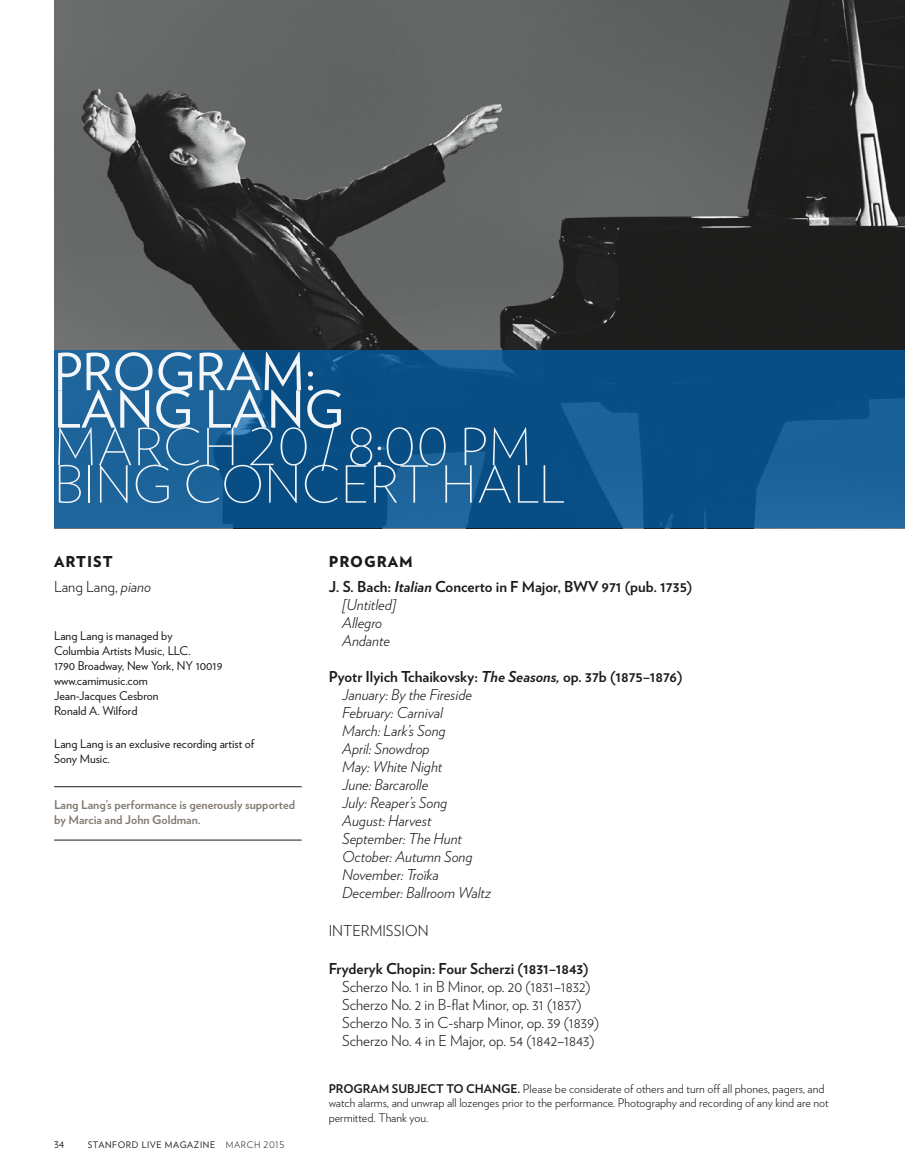
<style>
.page{position:relative;width:905px;height:1175px;background:#fff}
.page>*{position:absolute;margin:0;border:0;box-sizing:border-box;transform-origin:0 0}
.t1{font:200 51px/37.5px "Verlag";letter-spacing:.005em;color:#fff}
.t2{font:51px/37.5px "Verlag";letter-spacing:.005em;color:#fff}
.t3{font:italic 300 15px/18px "Verlag";color:#1c1b1b}
.t4{font:300 15px/18px "Verlag";color:#1c1b1b}
.t5{font:700 15px/24.8px "Verlag";color:#1c1b1b}
.t6{font:300 12px/14.2px "Verlag";color:#1c1b1b}
.t7{font:12px/15px "Verlag";color:#1c1b1b}
.t8{font:700 12px/15px "Verlag";color:#817a70}
.t9{font:9px "Verlag";letter-spacing:.065em;color:#1c1b1b}
.s1{font-weight:900}
.s2{font-style:italic}
.s3{font-weight:700;font-style:normal}
.s4{font-weight:700}
.s5{font-weight:300}
</style>
<div class="page">
<img style="left:54px;top:0;width:850px;height:350px">
<svg style="left:54px;top:350px;width:850px;height:178px;background:#10578d"></svg>
<hr style="left:54px;top:786px;width:248px;height:1px;background:#1c1b1b">
<hr style="left:54px;top:839px;width:248px;height:1px;background:#1c1b1b">
<h1 class="t2" style="left:54px;top:350px;width:291px">PROGRAM:<br>LANG LANG</h1>
<h1 class="t1" style="left:54px;top:425px;width:511px">MARCH 20 / 8:00 PM<br>BING CONCERT HALL</h1>
<p class="t4" style="left:54px;top:548px;width:98px;line-height:24.8px"><span class="s1">ARTIST<br></span>Lang Lang, <span class="s2">piano</span></p>
<p class="t5" style="left:328px;top:548px;width:365px"><span class="s1">PROGRAM<br></span>J. S. Bach: <span class="s2">Italian</span> Concerto in F Major, BWV 971 (pub. 1735)</p>
<p class="t3" style="left:342px;top:594px;width:55px">[Untitled]<br>Allegro<br>Andante</p>
<p class="t3" style="left:342px;top:666px;width:342px;text-indent:-13px"><span class="s3">Pyotr Ilyich Tchaikovsky:</span> <span class="s4">The Seasons,</span> <span class="s3">op. 37b (1875–1876)<br></span>January: By the Fireside<br>February: Carnival<br>March: Lark’s Song<br>April: Snowdrop<br>May: White Night<br>June: Barcarolle<br>July: Reaper’s Song<br>August: Harvest<br>September: The Hunt<br>October: Autumn Song<br>November: Troïka<br>December: Ballroom Waltz</p>
<p class="t4" style="left:328px;top:920px;width:101px">INTERMISSION</p>
<p class="t5" style="left:328px;top:955px;width:261px">Fryderyk Chopin: Four Scherzi (1831–1843)</p>
<p class="t4" style="left:342px;top:977px;width:258px">Scherzo No. 1 in B Minor, op. 20 (1831–1832)<br>Scherzo No. 2 in B-flat Minor, op. 31 (1837)<br>Scherzo No. 3 in C-sharp Minor, op. 39 (1839)<br>Scherzo No. 4 in E Major, op. 54 (1842–1843)</p>
<p class="t6" style="left:328px;top:1080px;width:501px"><span class="s4">PROGRAM SUBJECT TO CHANGE.</span> Please be considerate of others and turn off all phones, pagers, and watch alarms, and unwrap all lozenges prior to the performance. Photography and recording of any kind are not permitted. Thank you.</p>
<p class="t7" style="left:54px;top:627px;width:170px">Lang Lang is managed by<br>Columbia Artists Music, LLC.<br>1790 Broadway, New York, NY 10019 www.camimusic.com<br>Jean-Jacques Cesbron<br>Ronald A. Wilford</p>
<p class="t7" style="left:54px;top:735px;width:202px">Lang Lang is an exclusive recording artist of<br>Sony Music.</p>
<p class="t8" style="left:54px;top:796px;width:242px">Lang Lang’s performance is generously supported by Marcia and John Goldman.</p>
<p class="t9" style="left:54px;top:1138px;width:12px">34</p>
<p class="t9" style="left:88px;top:1138px;width:198px">STANFORD LIVE MAGAZINE <span class="s5">MARCH 2015</span></p>
</div>
